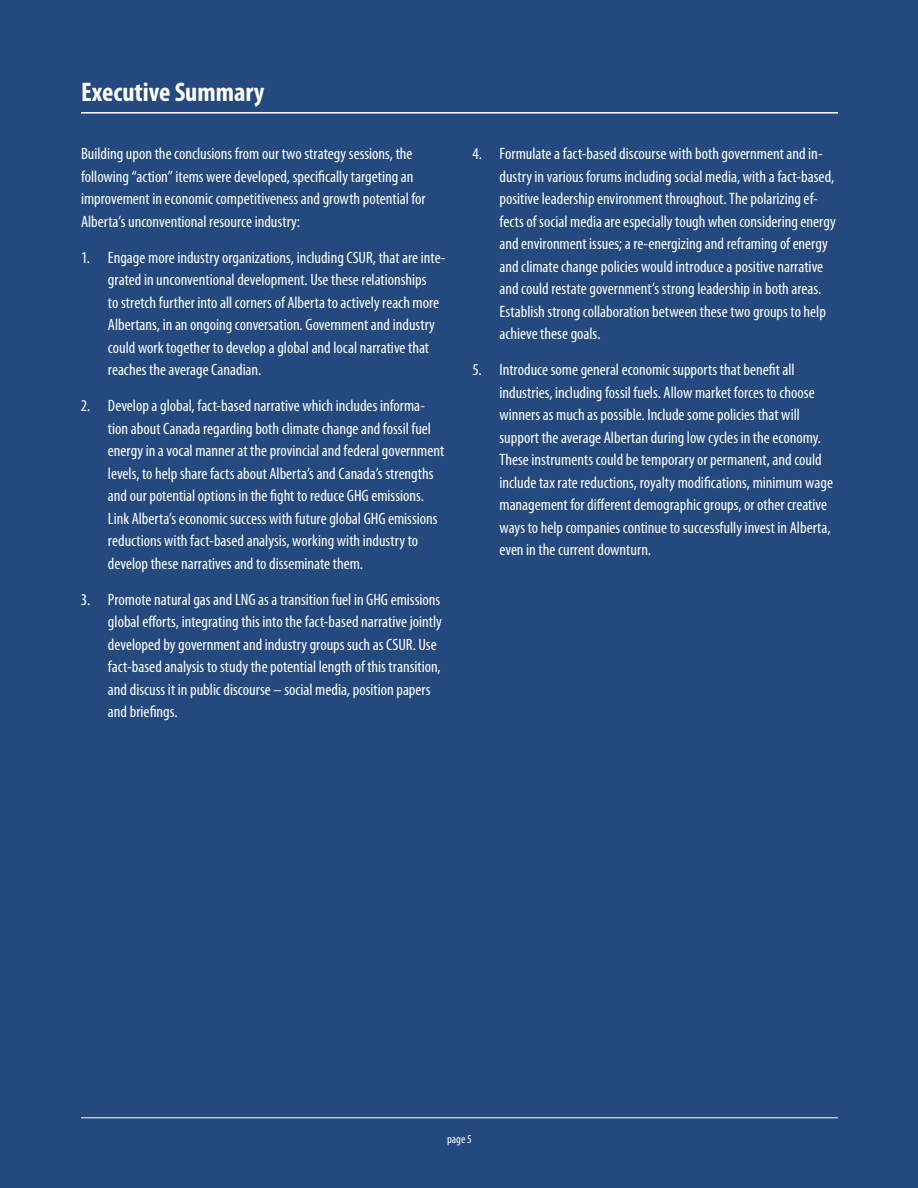
<style>
.page{position:relative;width:918px;height:1188px;background:#23497e}
.page>*{position:absolute;margin:0;border:0;box-sizing:border-box;transform-origin:0 0}
.t1{font:700 condensed 27px "Myriad Pro";color:#fff}
.t2{font:condensed 16.5px/22.5px "Myriad Pro";color:#fff}
.t3{font:condensed 12px "Myriad Pro";color:#fff}
</style>
<div class="page">
<hr style="left:81px;top:112px;width:757px;height:2px;background:#fff">
<hr style="left:81px;top:1117px;width:757px;height:1px;background:#fff">
<h1 class="t1" style="left:81px;top:75px;width:185px">Executive Summary</h1>
<p class="t2" style="left:81px;top:142px;width:346px">Building upon the conclusions from our two strategy sessions, the following “action” items were developed, specifically targeting an improvement in economic competitiveness and growth potential for Alberta’s unconventional resource industry:</p>
<p class="t2" style="left:108px;top:246px;width:339px;text-indent:-27px">1. Engage more industry organizations, including CSUR, that are inte&shy;grated in unconventional development. Use these relationships<br>to stretch further into all corners of Alberta to actively reach more Albertans, in an ongoing conversation. Government and industry could work together to develop a global and local narrative that reaches the average Canadian.</p>
<p class="t2" style="left:108px;top:394px;width:338px;text-indent:-27px">2. Develop a global, fact-based narrative which includes informa&shy;tion about Canada regarding both climate change and fossil fuel energy in a vocal manner at the provincial and federal government levels, to help share facts about Alberta’s and Canada’s strengths and our potential options in the fight to reduce GHG emissions.<br>Link Alberta’s economic success with future global GHG emissions reductions with fact-based analysis, working with industry to develop these narratives and to disseminate them.</p>
<p class="t2" style="left:108px;top:588px;width:335px;text-indent:-27px">3. Promote natural gas and LNG as a transition fuel in GHG emissions global efforts, integrating this into the fact-based narrative jointly developed by government and industry groups such as CSUR. Use fact-based analysis to study the potential length of this transition, and discuss it in public discourse – social media, position papers and briefings.</p>
<p class="t2" style="left:499px;top:142px;width:338px;text-indent:-27px">4. Formulate a fact-based discourse with both government and in&shy;dustry in various forums including social media, with a fact-based, positive leadership environment throughout. The polarizing ef&shy;fects of social media are especially tough when considering energy and environment issues; a re-energizing and reframing of energy and climate change policies would introduce a positive narrative and could restate government’s strong leadership in both areas.<br>Establish strong collaboration between these two groups to help achieve these goals.</p>
<p class="t2" style="left:499px;top:358px;width:335px;text-indent:-27px">5. Introduce some general economic supports that benefit all industries, including fossil fuels. Allow market forces to choose winners as much as possible. Include some policies that will support the average Albertan during low cycles in the economy.<br>These instruments could be temporary or permanent, and could include tax rate reductions, royalty modifications, minimum wage management for different demographic groups, or other creative ways to help companies continue to successfully invest in Alberta, even in the current downturn.</p>
<p class="t3" style="left:447px;top:1132px;width:26px">page 5</p>
</div>
